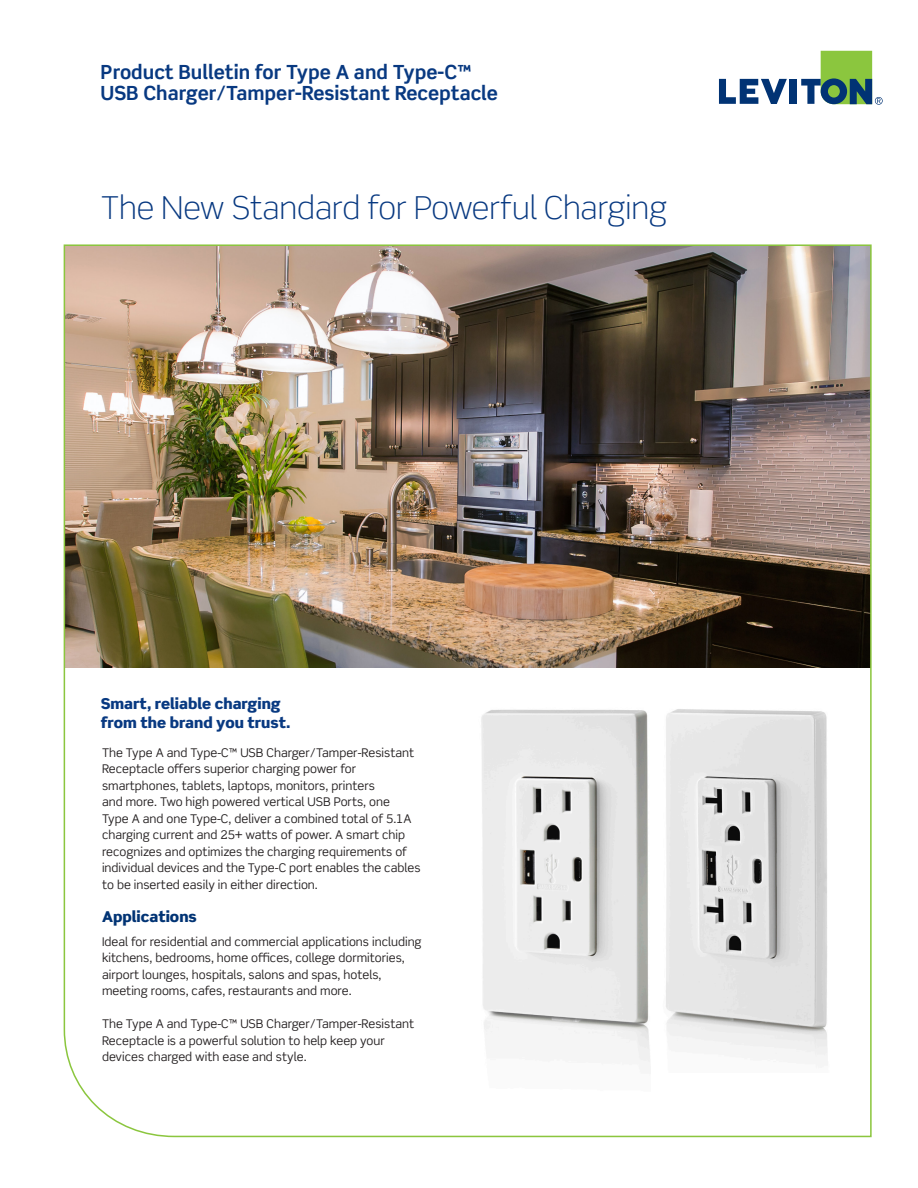
<style>
.page{position:relative;width:918px;height:1188px;background:#fff}
.page>*{position:absolute;margin:0;border:0;box-sizing:border-box;transform-origin:0 0}
.t1{font:300 31.65px "Scene Std";color:#083981}
.t2{font:700 19.5px/21px "Scene Std";color:#083981}
.t3{font:900 15px/19.5px "Scene Std";color:#083981}
.t4{font:900 15px "Scene Std";color:#013374}
.t5{font:12px/16.5px "Scene Std";color:#231f20}
</style>
<div class="page">
<svg style="left:719px;top:79px;width:68px;height:25px"></svg>
<div style="left:790px;top:79px;width:7px;height:25px;background:#013374"></div>
<svg style="left:801px;top:51px;width:82px;height:54px"></svg>
<img style="left:63px;top:244px;width:809px;height:894px">
<img style="left:466px;top:698px;width:185px;height:396px">
<img style="left:660px;top:706px;width:172px;height:367px">
<p class="t2" style="left:101px;top:62px;width:399px">Product Bulletin for Type A and Type-C™<br>USB Charger/Tamper-Resistant Receptacle</p>
<p class="t1" style="left:101px;top:188px;width:568px">The New Standard for Powerful Charging</p>
<p class="t3" style="left:101px;top:693px;width:191px">Smart, reliable charging from the brand you trust.</p>
<p class="t5" style="left:102px;top:744px;width:320px">The Type A and Type-C™ USB Charger/Tamper-Resistant Receptacle offers superior charging power for smartphones, tablets, laptops, monitors, printers<br>and more. Two high powered vertical USB Ports, one<br>Type A and one Type-C, deliver a combined total of 5.1A charging current and 25+ watts of power. A smart chip recognizes and optimizes the charging requirements of individual devices and the Type-C port enables the cables to be inserted easily in either direction.</p>
<p class="t4" style="left:102px;top:907px;width:96px">Applications</p>
<p class="t5" style="left:102px;top:933px;width:321px">Ideal for residential and commercial applications including kitchens, bedrooms, home offices, college dormitories, airport lounges, hospitals, salons and spas, hotels, meeting rooms, cafes, restaurants and more.</p>
<p class="t5" style="left:102px;top:1016px;width:314px">The Type A and Type-C™ USB Charger/Tamper-Resistant<br>Receptacle is a powerful solution to help keep your devices charged with ease and style.</p>
</div>
